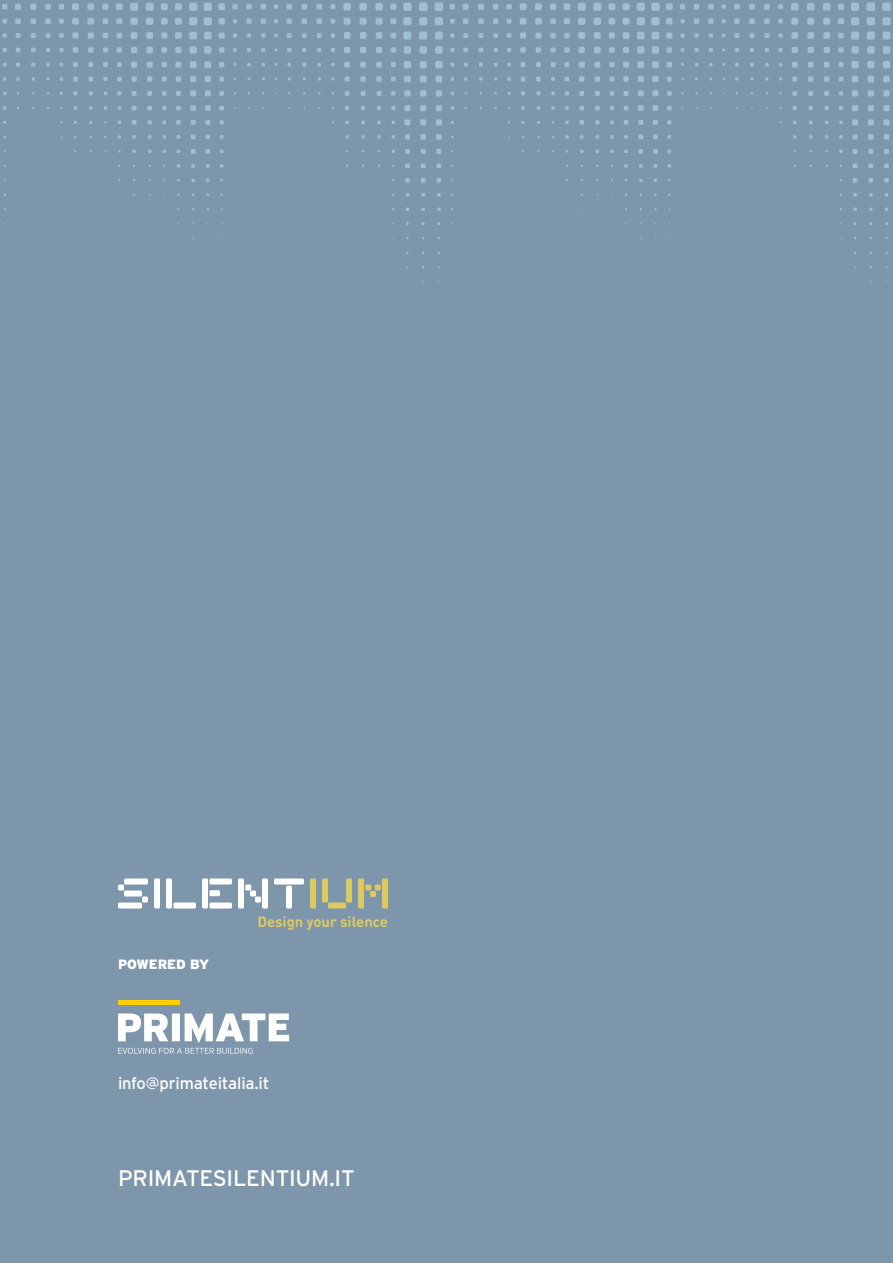
<style>
.page{position:relative;width:893px;height:1263px;background:#7e96ab}
.page>*{position:absolute;margin:0;border:0;box-sizing:border-box;transform-origin:0 0}
.t1{font:22.5px "Interstate";letter-spacing:-.01em;color:#fff}
.t2{font:16.5px "Interstate";letter-spacing:-.01em;color:#fff}
.t3{font:700 14.85px "FFDIN Round Pro";color:#dccb61}
.t4{font:900 13.5px "Interstate";letter-spacing:-.01em;color:#fff}
</style>
<div class="page">
<svg style="left:2px;top:2px;width:889px;height:295px"></svg>
<div style="left:118px;top:1000px;width:62px;height:5px;background:#ffcd00"></div>
<svg style="left:118px;top:1013px;width:171px;height:41px"></svg>
<svg style="left:118px;top:878px;width:30px;height:30px"></svg>
<svg style="left:154px;top:878px;width:6px;height:30px"></svg>
<svg style="left:166px;top:878px;width:6px;height:30px"></svg>
<div style="left:173px;top:902px;width:23px;height:6px;background:#fff"></div>
<svg style="left:202px;top:878px;width:6px;height:30px"></svg>
<div style="left:286px;top:886px;width:6px;height:22px;background:#fff"></div>
<div style="left:209px;top:902px;width:23px;height:6px;background:#fff"></div>
<div style="left:209px;top:878px;width:23px;height:6px;background:#fff"></div>
<div style="left:274px;top:878px;width:30px;height:6px;background:#fff"></div>
<div style="left:209px;top:890px;width:11px;height:6px;background:#fff"></div>
<div style="left:310px;top:878px;width:6px;height:30px;background:#dccb61"></div>
<svg style="left:322px;top:878px;width:30px;height:30px"></svg>
<svg style="left:238px;top:878px;width:30px;height:30px"></svg>
<svg style="left:358px;top:878px;width:30px;height:30px"></svg>
<p class="t4" style="left:118px;top:956px;width:93px">POWERED BY</p>
<p class="t3" style="left:257px;top:911px;width:132px">Design your silence</p>
<p class="t2" style="left:118px;top:1073px;width:153px">info@primateitalia.it</p>
<h1 class="t1" style="left:118px;top:1166px;width:238px">PRIMATESILENTIUM.IT</h1>
</div>
